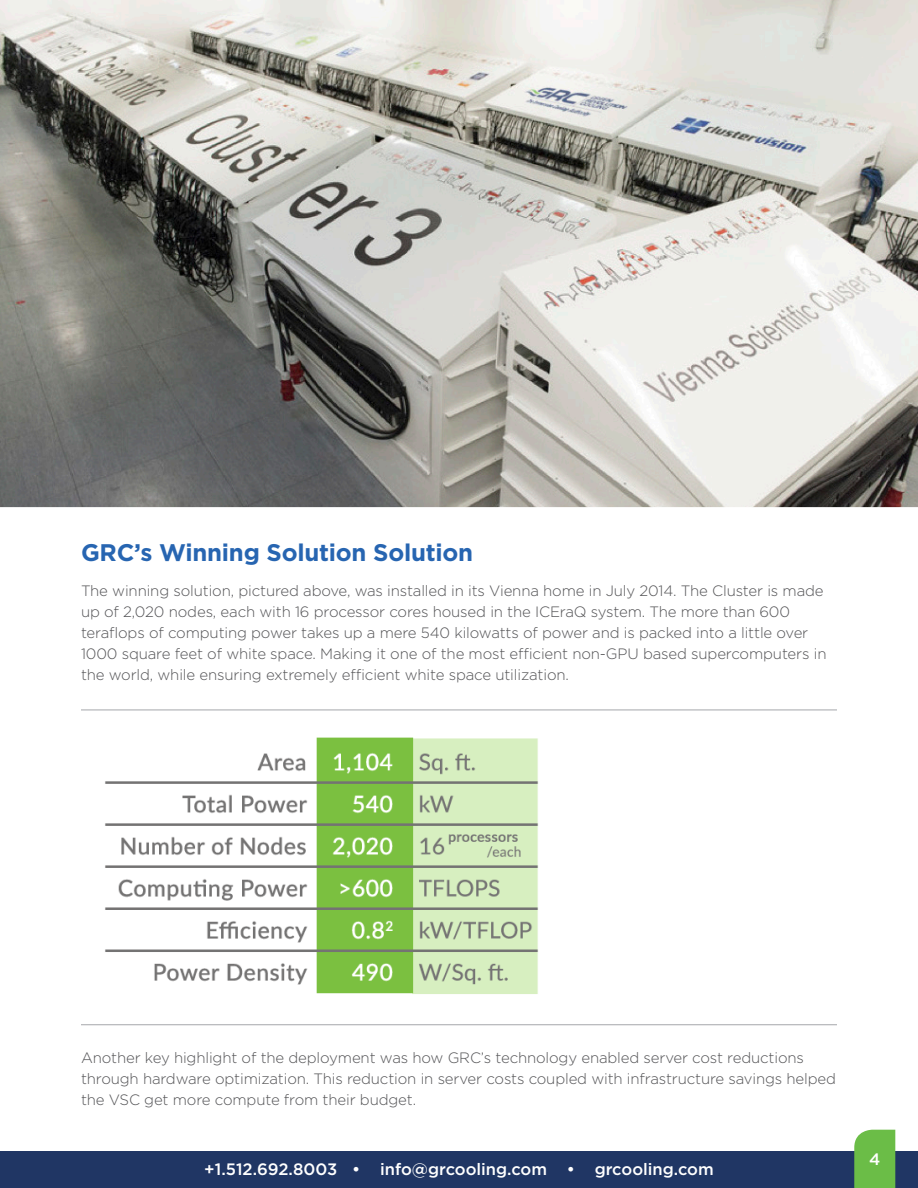
<style>
.page{position:relative;width:918px;height:1188px;background:#fff}
.page>*{position:absolute;margin:0;border:0;box-sizing:border-box;transform-origin:0 0}
.heading{font:700 24px "Gotham";letter-spacing:-.01em;color:#2765b1}
.t1{font:500 16.5px "Gotham";color:#fff}
.body{font:300 15px/21px "Gotham";letter-spacing:-.01em;color:#535355}
</style>
<div class="page">
<svg style="left:0;top:0;width:918px;height:508px;background:#b0afaa"></svg>
<img style="left:105px;top:737px;width:433px;height:257px">
<hr style="left:81px;top:710px;width:756px;height:1px;background:#a5a6aa">
<hr style="left:81px;top:1024px;width:756px;height:1px;background:#a5a6aa">
<div style="left:0;top:1151px;width:918px;height:37px;background:#203664"></div>
<div style="left:854px;top:1130px;width:41px;height:58px;background:#6bbd47"></div>
<p class="heading" style="left:81px;top:537px;width:394px">GRC’s Winning Solution Solution</p>
<p class="body" style="left:81px;top:580px;width:747px">The winning solution, pictured above, was installed in its Vienna home in July 2014. The Cluster is made up of 2,020 nodes, each with 16 processor cores housed in the ICEraQ system. The more than 600 teraflops of computing power takes up a mere 540 kilowatts of power and is packed into a little over 1000 square feet of white space. Making it one of the most efficient non-GPU based supercomputers in the world, while ensuring extremely efficient white space utilization.</p>
<p class="body" style="left:81px;top:1046px;width:757px">Another key highlight of the deployment was how GRC’s technology enabled server cost reductions through hardware optimization. This reduction in server costs coupled with infrastructure savings helped the VSC get more compute from their budget.</p>
<p class="t1" style="left:204px;top:1160px;width:511px">+1.512.692.8003 • info@grcooling.com • grcooling.com</p>
<p class="t1" style="left:869px;top:1150px;width:13px">4</p>
</div>
